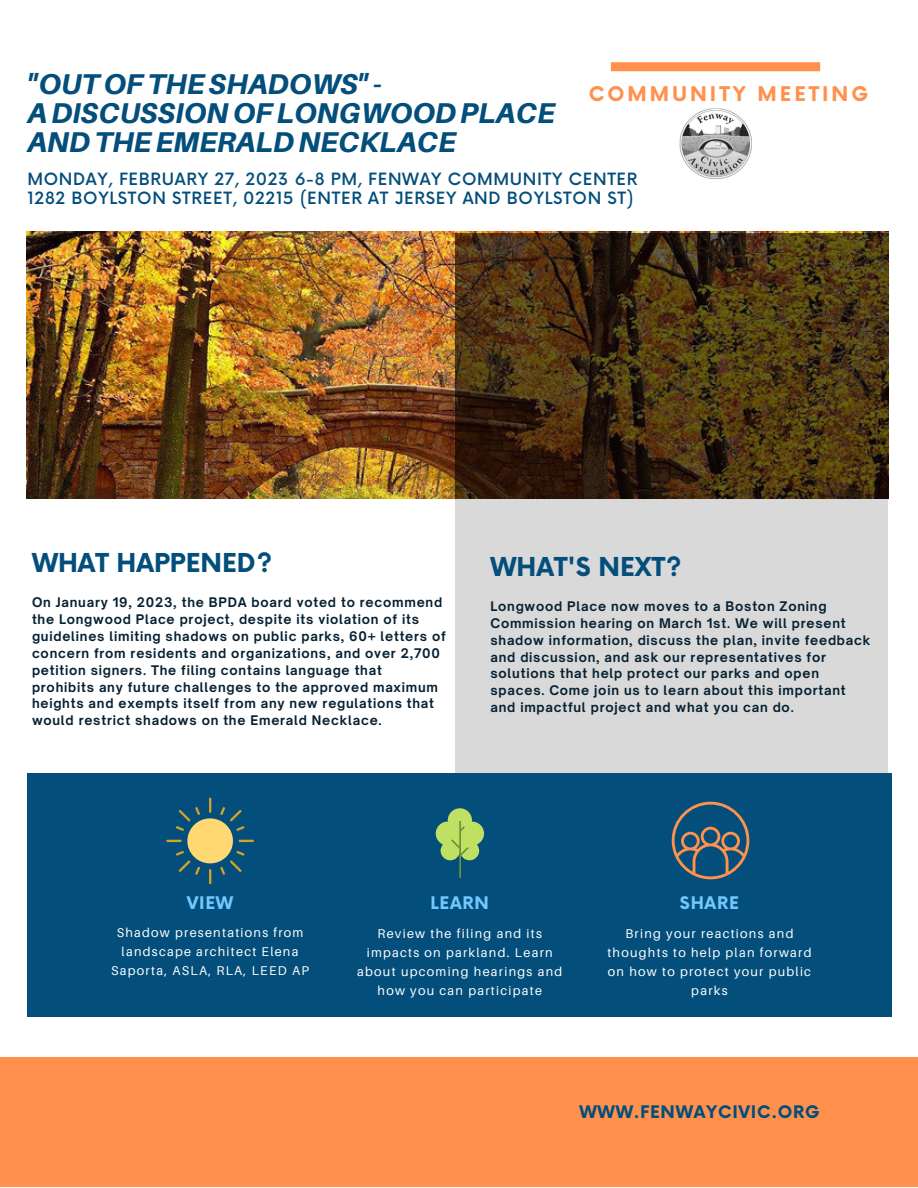
<style>
.page{position:relative;width:918px;height:1188px;background:#fff}
.page>*{position:absolute;margin:0;border:0;box-sizing:border-box;transform-origin:0 0}
.t1{font:italic 800 28.65px/29.2px "Aileron";color:#034e7b}
.t2{font:700 25.35px "Now";color:#034e7b}
.t3{font:700 19.8px "Now";letter-spacing:.15em;color:#ff914d}
.t4{font:700 16.95px "Now";letter-spacing:.04em;color:#034e7b}
.t5{font:700 16.95px "Now";letter-spacing:.04em;color:#71c8fd}
.t6{font:500 16.5px/19.2px "Now";letter-spacing:.04em;color:#034e7b}
.t7{font:700 12.75px/17px "Open Sauce One";letter-spacing:.06em;color:#062133}
.t8{font:12.75px/19px "Aileron";letter-spacing:.1em;color:#fff;text-align:center}
</style>
<div class="page">
<div style="left:455px;top:500px;width:433px;height:290px;background:#d9d9d9"></div>
<img style="left:27px;top:232px;width:861px;height:266px">
<div style="left:27px;top:774px;width:865px;height:242px;background:#034e7b"></div>
<div style="left:611px;top:62px;width:209px;height:9px;background:#ff914d"></div>
<svg style="left:166px;top:798px;width:88px;height:86px"></svg>
<svg style="left:436px;top:808px;width:48px;height:70px"></svg>
<svg style="left:672px;top:802px;width:77px;height:77px"></svg>
<svg style="left:455px;top:233px;width:433px;height:265px;background:#432f11"></svg>
<div style="left:0;top:1057px;width:918px;height:129px;background:#ff914d"></div>
<img style="left:679px;top:108px;width:73px;height:71px">
<h1 class="t1" style="left:27px;top:68px;width:529px">"OUTOFTHESHADOWS"-<br>ADISCUSSIONOFLONGWOODPLACE<br>ANDTHEEMERALDNECKLACE</h1>
<h3 class="t3" style="left:589px;top:83px;width:281px">COMMUNITY MEETING</h3>
<p class="t6" style="left:27px;top:170px;width:612px">MONDAY, FEBRUARY 27, 2023 6-8 PM, FENWAY COMMUNITY CENTER<br>1282 BOYLSTON STREET, 02215 (ENTER AT JERSEY AND BOYLSTON ST)</p>
<h2 class="t2" style="left:32px;top:549px;width:242px">WHAT HAPPENED?</h2>
<p class="t7" style="left:32px;top:594px;width:415px">On January 19, 2023, the BPDA board voted to recommend the Longwood Place project, despite its violation of its guidelines limiting shadows on public parks, 60+ letters of concern from residents and organizations, and over 2,700 petition signers. The filing contains language that prohibits any future challenges to the approved maximum heights and exempts itself from any new regulations that would restrict shadows on the Emerald Necklace.</p>
<h2 class="t2" style="left:491px;top:553px;width:193px">WHAT'S NEXT?</h2>
<p class="t7" style="left:491px;top:597px;width:381px">Longwood Place now moves to a Boston Zoning Commission hearing on March 1st. We will present shadow information, discuss the plan, invite feedback and discussion, and ask our representatives for solutions that help protect our parks and open spaces. Come join us to learn about this important and impactful project and what you can do.</p>
<h3 class="t5" style="left:187px;top:894px;width:48px">VIEW</h3>
<p class="t8" style="left:111px;top:923px;width:199px">Shadow presentations from landscape architect Elena<br>Saporta, ASLA, RLA, LEED AP</p>
<h3 class="t5" style="left:431px;top:894px;width:60px">LEARN</h3>
<p class="t8" style="left:357px;top:923px;width:207px">Review the filing and its impacts on parkland. Learn about upcoming hearings and how you can participate</p>
<h3 class="t5" style="left:680px;top:894px;width:60px">SHARE</h3>
<p class="t8" style="left:607px;top:923px;width:206px">Bring your reactions and thoughts to help plan forward on how to protect your public parks</p>
<h3 class="t4" style="left:580px;top:1103px;width:242px">WWW.FENWAYCIVIC.ORG</h3>
</div>
